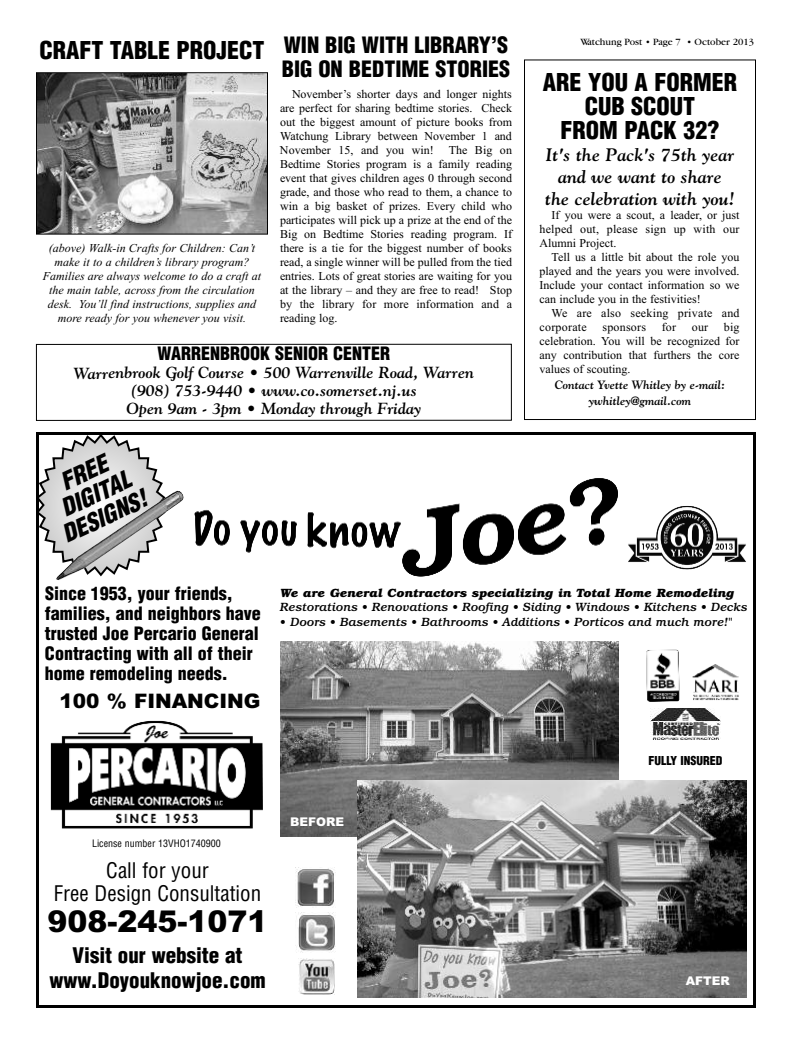
<style>
.page{position:relative;width:792px;height:1044px;background:#fff}
.page>*{position:absolute;margin:0;border:0;box-sizing:border-box;transform-origin:0 0}
.t1{font:900 30px "Arial";color:#000}
.t2{font:900 condensed 24px/24px "Helvetica";color:#000;text-align:center}
.t3{font:italic 900 condensed 24px/24px "Helvetica";color:#000;text-align:center}
.t4{font:900 condensed 22px/24px "Helvetica";color:#000}
.t5{font:900 condensed 21px/25px "Helvetica";color:#000;text-align:center}
.t6{font:condensed 21px/23px "Helvetica";color:#000;text-align:center}
.t7{font:900 20px "Arial";color:#000}
.t8{font:900 condensed 18px/20px "Helvetica";color:#000}
.t9{font:italic 700 18px/22px "Goudy";color:#000;text-align:center}
.t10{font:italic 700 16px/18px "Goudy";color:#000;text-align:center}
.t11{font:12px/14px "Times New Roman";color:#000;text-align:justify}
.t12{font:italic 12px/14px "Times New Roman";color:#000;text-align:center}
.t13{font:italic 500 12px "Bookman";color:#000}
.t14{font:italic 700 12px "Bookman";color:#000}
.t15{font:italic 700 12px/16px "Goudy";color:#000;text-align:center}
.t16{font:12px/14px "Times New Roman";letter-spacing:.02em;color:#000}
.t17{font:900 condensed 12px "Helvetica";color:#000}
.t18{font:900 12px "Arial";color:#fff}
.t19{font:10px "Garamond";color:#000}
.t20{font:condensed 10px "Helvetica";color:#000}
</style>
<div class="page">
<div style="left:36px;top:432px;width:720px;height:576px;border:3px solid #000"></div>
<img style="left:280px;top:641px;width:338px;height:195px">
<img style="left:358px;top:780px;width:389px;height:218px">
<img style="left:646px;top:649px;width:33px;height:53px">
<img style="left:692px;top:664px;width:47px;height:36px">
<img style="left:194px;top:478px;width:424px;height:99px">
<img style="left:651px;top:708px;width:70px;height:32px">
<img style="left:628px;top:506px;width:118px;height:64px">
<img style="left:50px;top:720px;width:213px;height:109px">
<img style="left:298px;top:959px;width:37px;height:36px">
<img style="left:296px;top:868px;width:40px;height:40px">
<img style="left:298px;top:913px;width:38px;height:40px">
<svg style="left:36px;top:434px;width:130px;height:142px"></svg>
<img style="left:56px;top:490px;width:128px;height:90px">
<div style="left:524px;top:59px;width:232px;height:361px;border:1px solid #000"></div>
<img style="left:38px;top:74px;width:228px;height:159px">
<div style="left:36px;top:72px;width:232px;height:163px;border:1px solid #000"></div>
<div style="left:36px;top:344px;width:476px;height:77px;border:1px solid #000"></div>
<h2 class="t2" style="left:39px;top:38px;width:227px">CRAFT TABLE PROJECT</h2>
<p class="t12" style="left:43px;top:241px;width:220px">(above) Walk-in Crafts for Children: Can’t make it to a children’s library program?<br>Families are always welcome to do a craft at the main table, across from the circulation desk. You’ll find instructions, supplies and more ready for you whenever you visit.</p>
<h3 class="t4" style="left:282px;top:33px;width:230px">WIN BIG WITH LIBRARY’S<br>BIG ON BEDTIME STORIES</h3>
<p class="t11" style="left:280px;top:87px;width:234px;text-indent:12px">November’s shorter days and longer nights are perfect for sharing bedtime stories. Check out the biggest amount of picture books from Watchung Library between November 1 and November 15, and you win! The Big on Bedtime Stories program is a family reading event that gives children ages 0 through second grade, and those who read to them, a chance to win a big basket of prizes. Every child who participates will pick up a prize at the end of the Big on Bedtime Stories reading program. If there is a tie for the biggest number of books read, a single winner will be pulled from the tied entries. Lots of great stories are waiting for you at the library – and they are free to read! Stop by the library for more information and a reading log.</p>
<h3 class="t8" style="left:158px;top:344px;width:234px">WARRENBROOK SENIOR CENTER</h3>
<h3 class="t10" style="left:74px;top:364px;width:402px">Warrenbrook Golf Course • 500 Warrenville Road, Warren (908) 753-9440 • www.co.somerset.nj.us<br>Open 9am - 3pm • Monday through Friday</h3>
<h2 class="t3" style="left:38px;top:482px;width:92px;rotate:-25deg">FREE<br>DIGITAL<br>DESIGNS!</h2>
<p class="t19" style="left:580px;top:38px;width:175px">Watchung Post • Page 7 • October 2013</p>
<h2 class="t2" style="left:543px;top:70px;width:196px">ARE YOU A FORMER<br>CUB SCOUT<br>FROM PACK 32?</h2>
<h3 class="t9" style="left:545px;top:143px;width:191px">It's the Pack's 75th year and we want to share the celebration with you!</h3>
<p class="t11" style="left:540px;top:207px;width:202px;text-indent:12px">If you were a scout, a leader, or just helped out, please sign up with our Alumni Project.</p>
<p class="t11" style="left:540px;top:249px;width:202px;text-indent:12px">Tell us a little bit about the role you played and the years you were involved.<br>Include your contact information so we can include you in the festivities!</p>
<p class="t16" style="left:540px;top:305px;width:202px;text-indent:12px">We are also seeking private and corporate</p>
<p class="t11" style="left:540px;top:319px;width:202px;text-indent:184px">big celebration. You will be recognized for any contribution that furthers the core values of scouting.</p>
<p class="t15" style="left:555px;top:376px;width:172px">Contact Yvette Whitley by e-mail: ywhitley@gmail.com</p>
<p class="t16" style="left:602px;top:319px;width:45px">sponsors</p>
<p class="t11" style="left:662px;top:319px;width:16px">for</p>
<p class="t11" style="left:692px;top:319px;width:18px">our</p>
<h3 class="t8" style="left:45px;top:584px;width:217px">Since 1953, your friends, families, and neighbors have trusted Joe Percario General<br>Contracting with all of their home remodeling needs.</h3>
<h3 class="t7" style="left:59px;top:689px;width:203px">100 % FINANCING</h3>
<p class="t14" style="left:280px;top:588px;width:456px">We are General Contractors specializing in Total Home Remodeling</p>
<p class="t13" style="left:280px;top:603px;width:469px">Restorations • Renovations • Roofing • Siding • Windows • Kitchens • Decks</p>
<p class="t13" style="left:280px;top:617px;width:453px">• Doors • Basements • Bathrooms • Additions • Porticos and much more!"</p>
<p class="t17" style="left:648px;top:754px;width:76px">FULLY INSURED</p>
<p class="t20" style="left:92px;top:838px;width:130px">License number 13VHO1740900</p>
<h3 class="t6" style="left:54px;top:859px;width:209px">Call for your<br>Free Design Consultation</h3>
<h1 class="t1" style="left:48px;top:904px;width:222px">908-245-1071</h1>
<h3 class="t5" style="left:49px;top:943px;width:218px">Visit our website at www.Doyouknowjoe.com</h3>
<p class="t18" style="left:290px;top:814px;width:55px">BEFORE</p>
<p class="t18" style="left:686px;top:974px;width:46px">AFTER</p>
</div>
